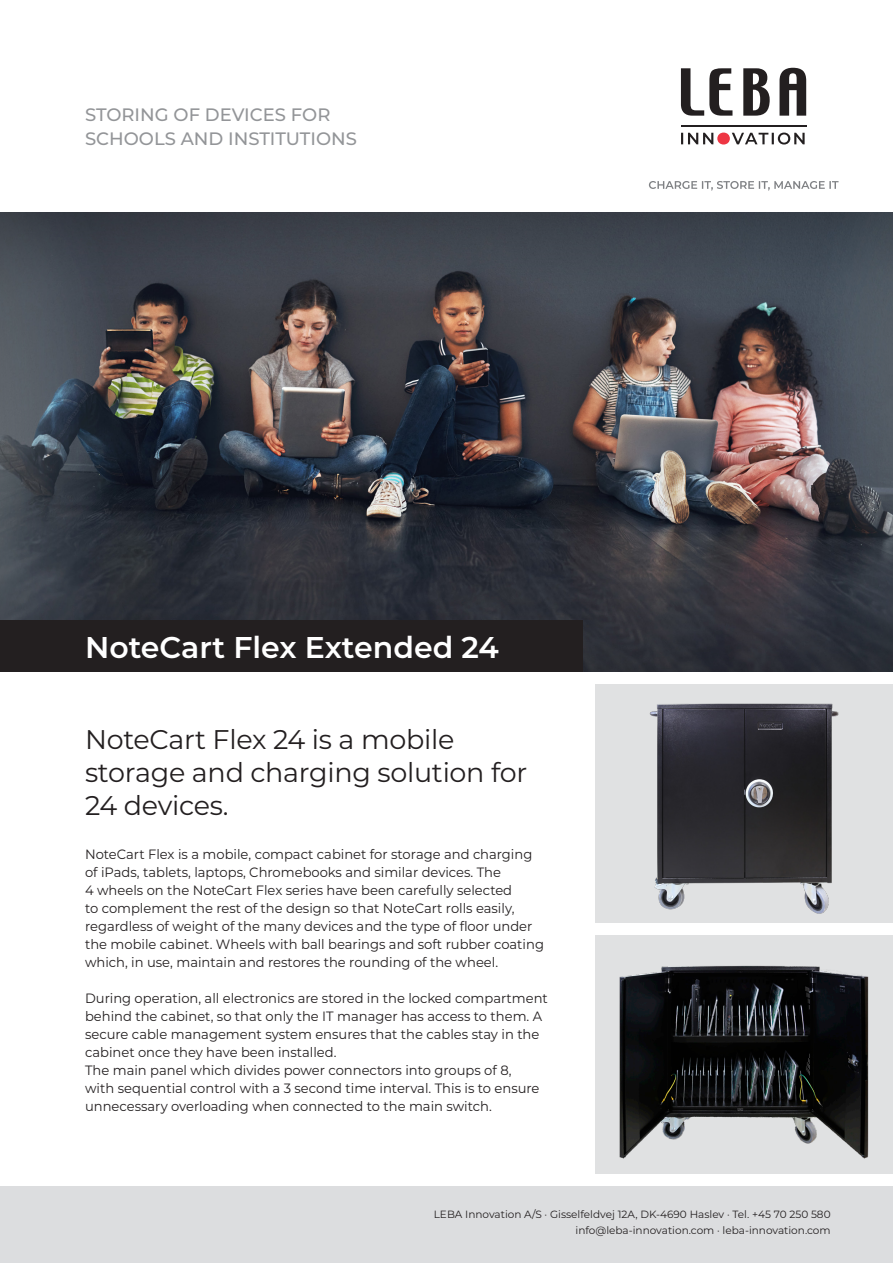
<style>
.page{position:relative;width:893px;height:1263px;background:#fff}
.page>*{position:absolute;margin:0;border:0;box-sizing:border-box;transform-origin:0 0}
.t1{font:600 30px "Montserrat";color:#fff}
.t2{font:27px/33px "Montserrat";letter-spacing:-.01em;color:#231f20}
.t3{font:500 18px/24px "Montserrat";color:#939598}
.t4{font:13.5px/18px "Montserrat";color:#231f20}
.t5{font:10.5px "Montserrat";color:#231f20}
</style>
<div class="page">
<div style="left:0;top:212px;width:893px;height:461px;background:#231f20;opacity:.44"></div>
<div style="left:0;top:1186px;width:893px;height:77px;background:#dcdddf"></div>
<div style="left:0;top:621px;width:583px;height:51px;background:#231f20"></div>
<img style="left:595px;top:935px;width:298px;height:239px">
<svg style="left:649px;top:181px;width:189px;height:9px"></svg>
<svg style="left:732px;top:133px;width:73px;height:12px"></svg>
<div style="left:717px;top:133px;width:13px;height:12px;background:#ee3643;border-radius:50%"></div>
<svg style="left:681px;top:133px;width:32px;height:11px"></svg>
<svg style="left:681px;top:68px;width:51px;height:48px"></svg>
<svg style="left:743px;top:68px;width:27px;height:48px"></svg>
<svg style="left:779px;top:68px;width:27px;height:48px"></svg>
<hr style="left:681px;top:126px;width:125px;height:1px;background:#231f20">
<div style="left:595px;top:685px;width:298px;height:238px;background:#e0e1e2"></div>
<img style="left:649px;top:703px;width:190px;height:211px">
<p class="t3" style="left:85px;top:102px;width:273px">STORING OF DEVICES FOR<br>SCHOOLS AND INSTITUTIONS</p>
<p class="t1" style="left:85px;top:626px;width:415px">NoteCart Flex Extended 24</p>
<p class="t2" style="left:85px;top:722px;width:371px">NoteCart Flex 24 is a mobile</p>
<p class="t2" style="left:85px;top:755px;width:444px">storage and charging solution for<br>24 devices.</p>
<p class="t4" style="left:85px;top:845px;width:460px">NoteCart Flex is a mobile, compact cabinet for storage and charging of iPads, tablets, laptops, Chromebooks and similar devices. The<br>4 wheels on the NoteCart Flex series have been carefully selected<br>to complement the rest of the design so that NoteCart rolls easily, regardless of weight of the many devices and the type of floor under the mobile cabinet. Wheels with ball bearings and soft rubber coating which, in use, maintain and restores the rounding of the wheel.</p>
<p class="t4" style="left:85px;top:989px;width:464px">During operation, all electronics are stored in the locked compartment behind the cabinet, so that only the IT manager has access to them. A secure cable management system ensures that the cables stay in the cabinet once they have been installed.<br>The main panel which divides power connectors into groups of 8,<br>with sequential control with a 3 second time interval. This is to ensure unnecessary overloading when connected to the main switch.</p>
<p class="t5" style="left:434px;top:1207px;width:398px">LEBA Innovation A/S · Gisselfeldvej 12A, DK-4690 Haslev · Tel. +45 70 250 580</p>
<p class="t5" style="left:575px;top:1223px;width:257px">info@leba-innovation.com · leba-innovation.com</p>
</div>
